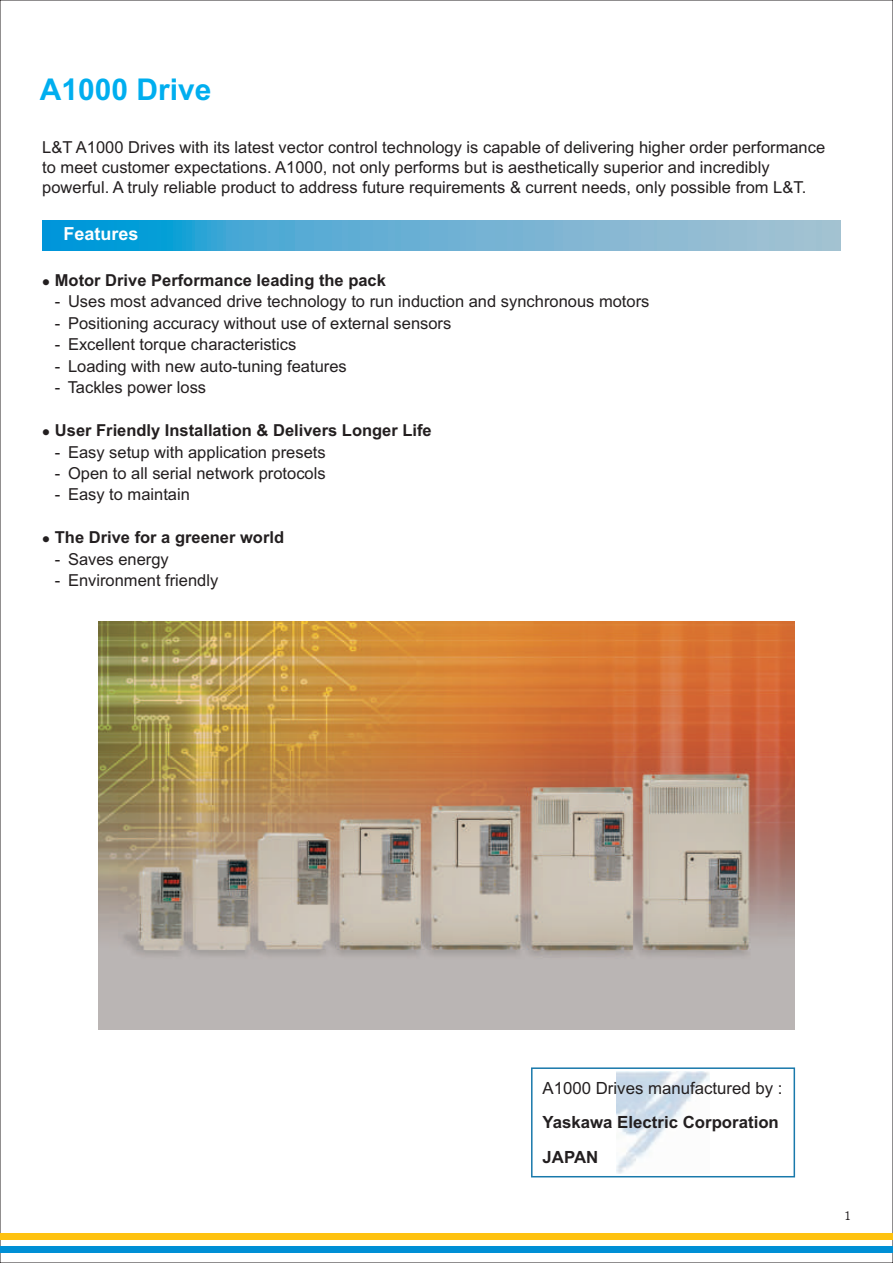
<style>
.page{position:relative;width:893px;height:1263px;background:#fff}
.page>*{position:absolute;margin:0;border:0;box-sizing:border-box;transform-origin:0 0}
.t1{font:700 30px "Arial";color:#00aeef}
.t2{font:700 18px "Arial";color:#fff}
.t3{font:700 16.8px/34px "Arial";color:#231f20}
.t4{font:16.8px "Arial";color:#231f20}
.t5{font:16.5px/19.8px "Arial";color:#231f20}
.t6{font:700 16.5px "Arial";color:#231f20}
.t7{font:300 12px "Souvenir IT Cby BT";color:#231f20}
.t8{font:10.5px "Wingdings";color:#231f20}
</style>
<div class="page">
<img style="left:42px;top:220px;width:798px;height:30px">
<div style="left:0;top:1246px;width:893px;height:7px;background:#008fd5"></div>
<div style="left:0;top:1233px;width:893px;height:6px;background:#fec210"></div>
<img style="left:99px;top:622px;width:695px;height:407px">
<div style="left:531px;top:1067px;width:264px;height:110px;border:2px solid #1979ab"></div>
<img style="left:616px;top:1072px;width:94px;height:101px">
<h1 class="t1" style="left:40px;top:78px;width:173px">A1000 Drive</h1>
<p class="t5" style="left:42px;top:139px;width:784px">L&amp;T A1000 Drives with its latest vector control technology is capable of delivering higher order performance to meet customer expectations. A1000, not only performs but is aesthetically superior and incredibly powerful. A truly reliable product to address future requirements &amp; current needs, only possible from L&amp;T.</p>
<p class="t2" style="left:63px;top:227px;width:77px">Features</p>
<p class="t6" style="left:55px;top:274px;width:333px">Motor Drive Performance leading the pack</p>
<p class="t5" style="left:55px;top:293px;width:596px">- Uses most advanced drive technology to run induction and synchronous motors</p>
<p class="t5" style="left:55px;top:315px;width:398px">- Positioning accuracy without use of external sensors</p>
<p class="t5" style="left:55px;top:336px;width:243px">- Excellent torque characteristics</p>
<p class="t5" style="left:55px;top:358px;width:293px">- Loading with new auto-tuning features</p>
<p class="t5" style="left:55px;top:379px;width:153px">- Tackles power loss</p>
<p class="t6" style="left:42px;top:424px;width:391px">●User Friendly Installation &amp; Delivers Longer Life</p>
<p class="t5" style="left:55px;top:443px;width:272px">- Easy setup with application presets</p>
<p class="t5" style="left:55px;top:465px;width:272px">- Open to all serial network protocols</p>
<p class="t5" style="left:55px;top:486px;width:137px">- Easy to maintain</p>
<p class="t6" style="left:42px;top:531px;width:243px">●The Drive for a greener world</p>
<p class="t5" style="left:55px;top:551px;width:115px">- Saves energy</p>
<p class="t5" style="left:55px;top:572px;width:165px">- Environment friendly</p>
<p class="t8" style="left:42px;top:278px;width:49px">●</p>
<p class="t4" style="left:543px;top:1082px;width:242px">A1000 Drives manufactured by :</p>
<p class="t3" style="left:543px;top:1107px;width:238px">Yaskawa Electric Corporation<br>JAPAN</p>
<p class="t7" style="left:844px;top:1211px;width:8px">1</p>
</div>
